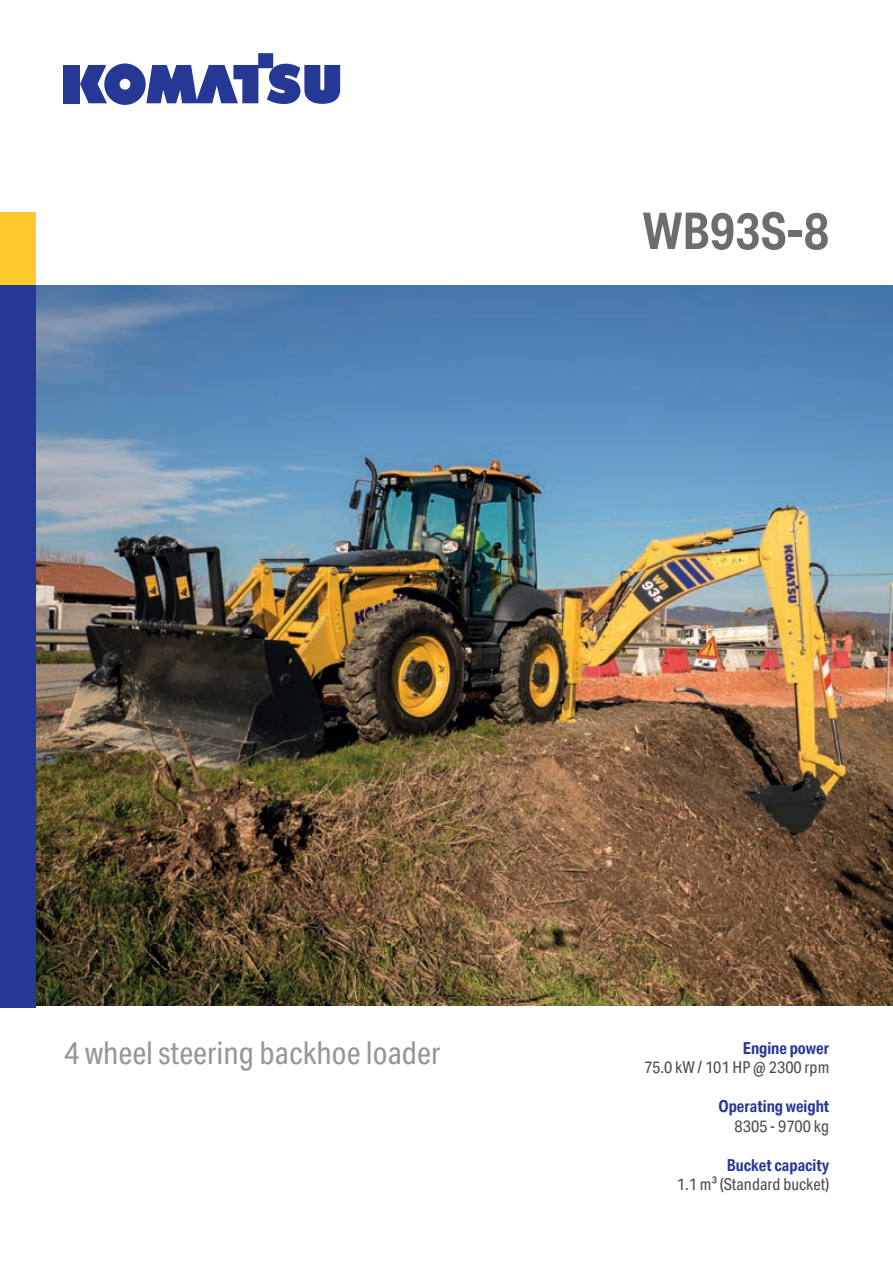
<style>
.page{position:relative;width:893px;height:1263px;background:#fff}
.page>*{position:absolute;margin:0;border:0;box-sizing:border-box;transform-origin:0 0}
.t1{font:700 51px "Aktiv Grotesk Cd";color:#6c6d70}
.t2{font:31.5px "Aktiv Grotesk Cd";color:#95979a}
.t3{font:16.5px "Aktiv Grotesk Cd";color:#4b4c4d}
.t4{font:700 16.5px "Aktiv Grotesk Cd";color:#263895}
</style>
<div class="page">
<img style="left:36px;top:285px;width:857px;height:721px">
<div style="left:64px;top:65px;width:16px;height:38px;background:#263895"></div>
<svg style="left:80px;top:53px;width:260px;height:52px"></svg>
<div style="left:0;top:213px;width:36px;height:85px;background:#fec92d"></div>
<div style="left:0;top:285px;width:36px;height:723px;background:#263895"></div>
<h1 class="t1" style="left:643px;top:202px;width:188px">WB93S-8</h1>
<h2 class="t2" style="left:64px;top:1035px;width:378px">4 wheel steering backhoe loader</h2>
<p class="t4" style="left:743px;top:1038px;width:88px">Engine power</p>
<p class="t3" style="left:644px;top:1058px;width:187px">75.0 kW / 101 HP @ 2300 rpm</p>
<p class="t4" style="left:718px;top:1097px;width:112px">Operating weight</p>
<p class="t3" style="left:734px;top:1116px;width:96px">8305 - 9700 kg</p>
<p class="t4" style="left:727px;top:1155px;width:104px">Bucket capacity</p>
<p class="t3" style="left:677px;top:1175px;width:154px">1.1 m³ (Standard bucket)</p>
</div>
